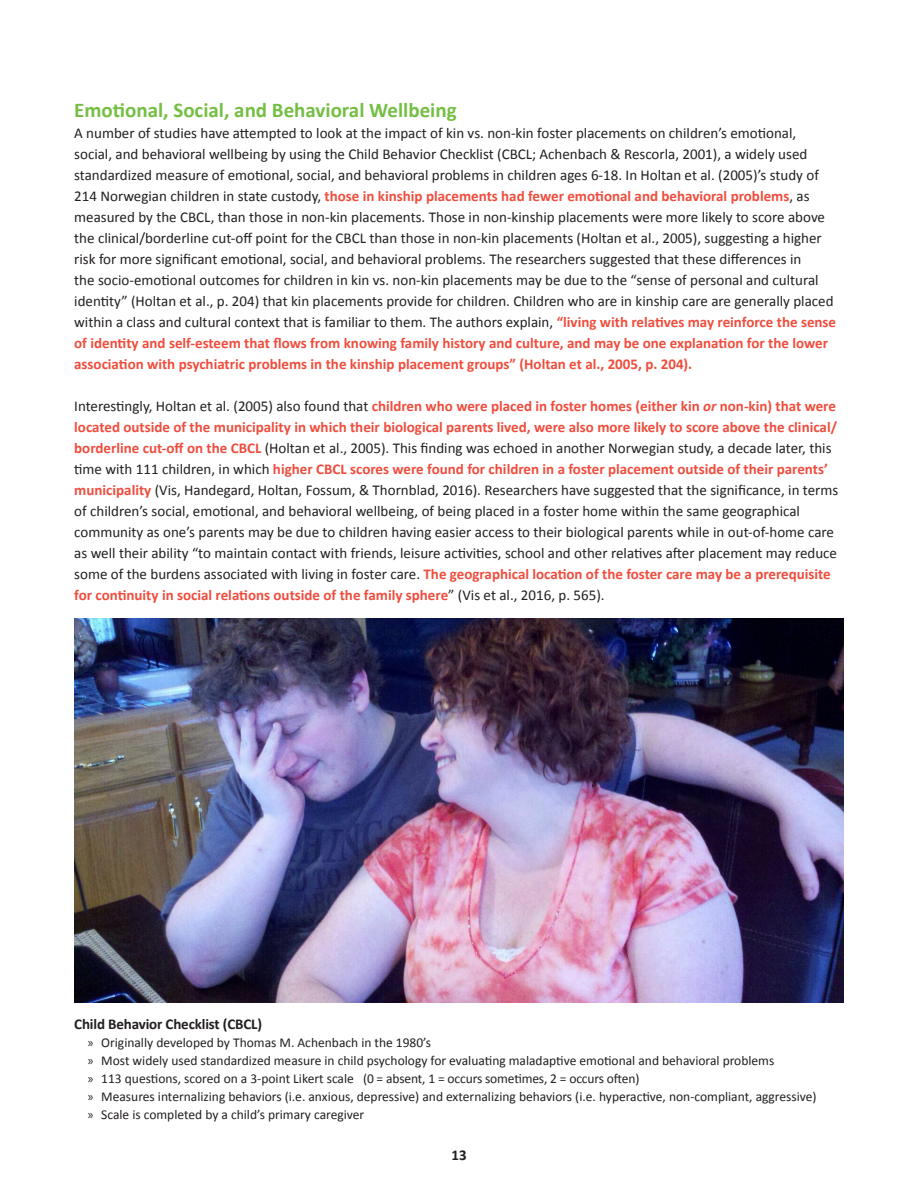
<style>
.page{position:relative;width:918px;height:1188px;background:#fff}
.page>*{position:absolute;margin:0;border:0;box-sizing:border-box;transform-origin:0 0}
.t1{font:700 21px "Calibri";color:#74bf43}
.t2{font:15px/21px "Calibri";color:#231f20}
.t3{font:700 15px "Calibri";letter-spacing:-.01em;color:#231f20}
.t4{font:13.5px/18px "Calibri";color:#231f20}
.s1{font-weight:700;color:#ef4d3d}
.s2{font-weight:700;font-style:italic;color:#ef4d3d}
.s3{font-family:"Myriad Pro"}
</style>
<div class="page">
<img style="left:74px;top:619px;width:770px;height:384px">
<h1 class="t1" style="left:74px;top:97px;width:384px">Emotional, Social, and Behavioral Wellbeing</h1>
<p class="t2" style="left:74px;top:123px;width:763px">A number of studies have attempted to look at the impact of kin vs. non-kin foster placements on children’s emotional, social, and behavioral wellbeing by using the Child Behavior Checklist (CBCL; Achenbach &amp; Rescorla, 2001), a widely used standardized measure of emotional, social, and behavioral problems in children ages 6-18. In Holtan et al. (2005)’s study of 214 Norwegian children in state custody, <span class="s1">those in kinship placements had fewer emotional and behavioral problems</span>, as measured by the CBCL, than those in non-kin placements. Those in non-kinship placements were more likely to score above the clinical/borderline cut-off point for the CBCL than those in non-kin placements (Holtan et al., 2005), suggesting a higher risk for more significant emotional, social, and behavioral problems. The researchers suggested that these differences in<br>the socio-emotional outcomes for children in kin vs. non-kin placements may be due to the “sense of personal and cultural identity” (Holtan et al., p. 204) that kin placements provide for children. Children who are in kinship care are generally placed within a class and cultural context that is familiar to them. The authors explain, <span class="s1">“living with relatives may reinforce the sense of identity and self-esteem that flows from knowing family history and culture, and may be one explanation for the lower association with psychiatric problems in the kinship placement groups” (Holtan et al., 2005, p. 204).</span></p>
<p class="t2" style="left:74px;top:396px;width:766px">Interestingly, Holtan et al. (2005) also found that <span class="s1">children who were placed in foster homes (either kin</span> <span class="s2">or</span> <span class="s1">non-kin) that were located outside of the municipality in which their biological parents lived, were also more likely to score above the clinical/ borderline cut-off on the CBCL</span> (Holtan et al., 2005). This finding was echoed in another Norwegian study, a decade later, this time with 111 children, in which <span class="s1">higher CBCL scores were found for children in a foster placement outside of their parents’ municipality</span> (Vis, Handegard, Holtan, Fossum, &amp; Thornblad, 2016). Researchers have suggested that the significance, in terms of children’s social, emotional, and behavioral wellbeing, of being placed in a foster home within the same geographical community as one’s parents may be due to children having easier access to their biological parents while in out-of-home care as well their ability “to maintain contact with friends, leisure activities, school and other relatives after placement may reduce some of the burdens associated with living in foster care. <span class="s1">The geographical location of the foster care may be a prerequisite for continuity in social relations outside of the family sphere</span>” (Vis et al., 2016, p. 565).</p>
<p class="t3" style="left:74px;top:1015px;width:189px">Child Behavior Checklist (CBCL)</p>
<p class="t4" style="left:88px;top:1034px;width:730px"><span class="s3">»</span> Originally developed by Thomas M. Achenbach in the 1980’s<br><span class="s3">»</span> Most widely used standardized measure in child psychology for evaluating maladaptive emotional and behavioral problems<br><span class="s3">»</span> 113 questions, scored on a 3-point Likert scale (0 = absent, 1 = occurs sometimes, 2 = occurs often)<br><span class="s3">»</span> Measures internalizing behaviors (i.e. anxious, depressive) and externalizing behaviors (i.e. hyperactive, non-compliant, aggressive) <span class="s3">»</span> Scale is completed by a child’s primary caregiver</p>
<p class="t3" style="left:451px;top:1146px;width:17px">13</p>
</div>
